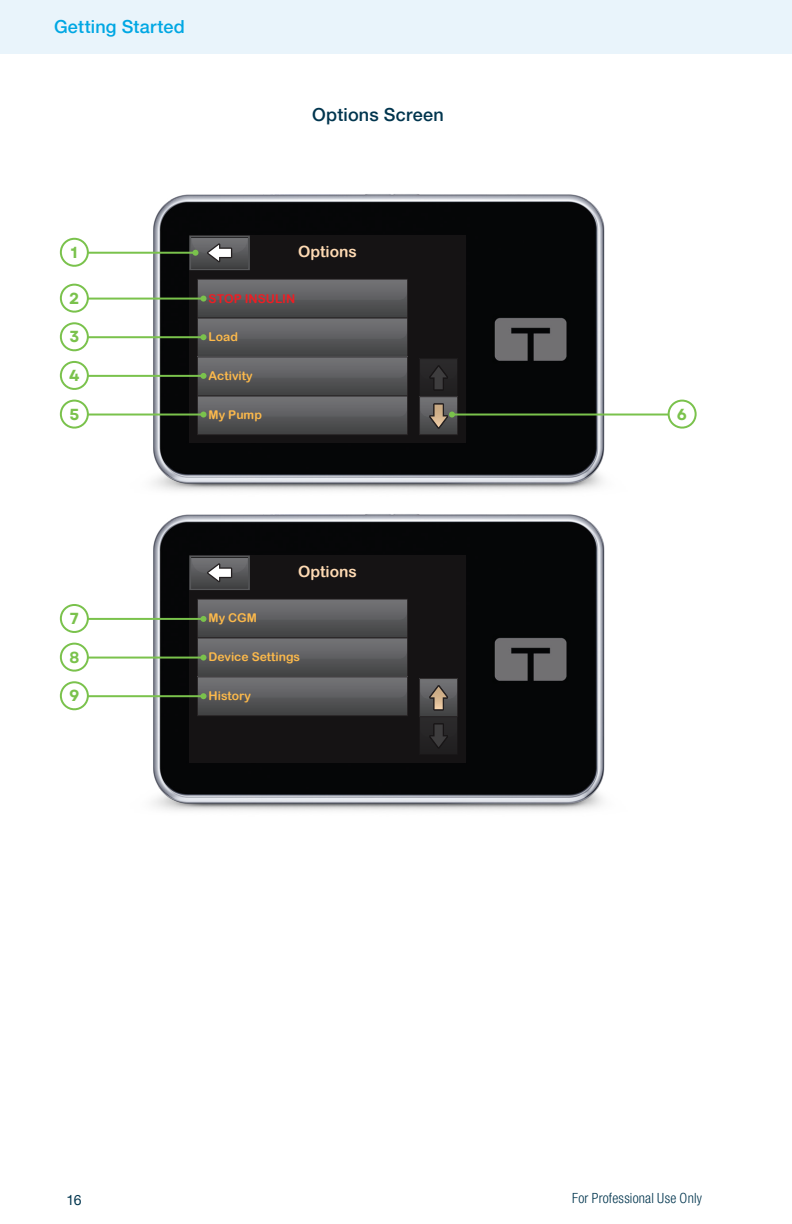
<style>
.page{position:relative;width:792px;height:1224px;background:#fff}
.page>*{position:absolute;margin:0;border:0;box-sizing:border-box;transform-origin:0 0}
.t1{font:500 18px "Helvetica Neue LT Pro";letter-spacing:.02em;color:#00a7e3}
.t2{font:500 18px "Helvetica Neue LT Pro";letter-spacing:.015em;color:#01354e}
.t3{font:700 16px "Garet";color:#7ac24c}
.t4{font:15.6px "Arial Rounded MT Bold";color:#fedab3}
.t5{font:300 condensed 14px "Helvetica Neue LT Pro";letter-spacing:.015em;color:#01354e}
.t6{font:14px "Helvetica Neue LT Pro";color:#01354e}
.t7{font:12px "Arial Rounded MT Bold";color:#fcb94b}
.t8{font:12px "Arial Rounded MT Bold";color:#ee1d23}
</style>
<div class="page">
<div style="left:0;top:0;width:792px;height:54px;background:#e9f4fb"></div>
<img style="left:91px;top:194px;width:514px;height:177px">
<img style="left:91px;top:371px;width:576px;height:440px">
<div style="left:189px;top:236px;width:277px;height:207px;background:#151314"></div>
<div style="left:189px;top:556px;width:277px;height:207px;background:#151314"></div>
<svg style="left:419px;top:678px;width:39px;height:76px"></svg>
<svg style="left:189px;top:556px;width:61px;height:34px;background:#626364"></svg>
<hr style="left:88px;top:298px;width:65px;height:2px;background:#7ac24c">
<hr style="left:153px;top:298px;width:51px;height:2px;background:#7ac24c">
<div style="left:60px;top:284px;width:29px;height:29px;border:2px solid #7ac24c;border-radius:50%"></div>
<hr style="left:88px;top:336px;width:65px;height:2px;background:#7ac24c">
<hr style="left:153px;top:336px;width:51px;height:2px;background:#7ac24c">
<div style="left:60px;top:322px;width:29px;height:29px;border:2px solid #7ac24c;border-radius:50%"></div>
<hr style="left:88px;top:375px;width:65px;height:2px;background:#7ac24c">
<hr style="left:153px;top:375px;width:51px;height:2px;background:#7ac24c">
<div style="left:60px;top:361px;width:29px;height:29px;border:2px solid #7ac24c;border-radius:50%"></div>
<hr style="left:88px;top:414px;width:65px;height:2px;background:#7ac24c">
<hr style="left:153px;top:414px;width:51px;height:2px;background:#7ac24c">
<svg style="left:197px;top:279px;width:211px;height:156px;background:#59595b"></svg>
<div style="left:60px;top:400px;width:29px;height:29px;border:2px solid #7ac24c;border-radius:50%"></div>
<hr style="left:88px;top:618px;width:65px;height:2px;background:#7ac24c">
<hr style="left:153px;top:618px;width:51px;height:2px;background:#7ac24c">
<div style="left:60px;top:604px;width:29px;height:29px;border:2px solid #7ac24c;border-radius:50%"></div>
<hr style="left:88px;top:657px;width:65px;height:2px;background:#7ac24c">
<hr style="left:153px;top:657px;width:51px;height:2px;background:#7ac24c">
<div style="left:60px;top:643px;width:29px;height:29px;border:2px solid #7ac24c;border-radius:50%"></div>
<hr style="left:88px;top:695px;width:65px;height:2px;background:#7ac24c">
<hr style="left:153px;top:695px;width:51px;height:2px;background:#7ac24c">
<svg style="left:197px;top:599px;width:211px;height:117px;background:#59595b"></svg>
<div style="left:60px;top:681px;width:29px;height:29px;border:2px solid #7ac24c;border-radius:50%"></div>
<hr style="left:604px;top:414px;width:65px;height:2px;background:#7ac24c">
<hr style="left:452px;top:414px;width:152px;height:2px;background:#7ac24c">
<svg style="left:419px;top:359px;width:39px;height:76px"></svg>
<div style="left:668px;top:400px;width:29px;height:29px;border:2px solid #7ac24c;border-radius:50%"></div>
<hr style="left:88px;top:252px;width:65px;height:2px;background:#7ac24c">
<hr style="left:153px;top:252px;width:43px;height:2px;background:#7ac24c">
<svg style="left:189px;top:236px;width:61px;height:34px;background:#636464"></svg>
<div style="left:60px;top:238px;width:29px;height:29px;border:2px solid #7ac24c;border-radius:50%"></div>
<h1 class="t1" style="left:54px;top:16px;width:132px">Getting Started</h1>
<h1 class="t2" style="left:312px;top:104px;width:133px">Options Screen</h1>
<h2 class="t3" style="left:71px;top:242px;width:8px">1</h2>
<h2 class="t3" style="left:69px;top:288px;width:12px">2</h2>
<h2 class="t3" style="left:69px;top:327px;width:11px">3</h2>
<h2 class="t3" style="left:69px;top:366px;width:12px">4</h2>
<h2 class="t3" style="left:69px;top:404px;width:11px">5</h2>
<p class="t4" style="left:298px;top:242px;width:60px">Options</p>
<p class="t8" style="left:209px;top:291px;width:88px">STOP INSULIN</p>
<p class="t7" style="left:209px;top:330px;width:31px">Load</p>
<p class="t7" style="left:209px;top:369px;width:46px">Activity</p>
<p class="t7" style="left:209px;top:408px;width:55px">My Pump</p>
<h2 class="t3" style="left:70px;top:609px;width:11px">7</h2>
<h2 class="t3" style="left:69px;top:647px;width:11px">8</h2>
<h2 class="t3" style="left:69px;top:686px;width:12px">9</h2>
<p class="t4" style="left:298px;top:562px;width:60px">Options</p>
<p class="t7" style="left:209px;top:611px;width:50px">My CGM</p>
<p class="t7" style="left:209px;top:650px;width:93px">Device Settings</p>
<p class="t7" style="left:209px;top:689px;width:44px">History</p>
<h2 class="t3" style="left:677px;top:404px;width:12px">6</h2>
<p class="t6" style="left:67px;top:1192px;width:17px">16</p>
<p class="t5" style="left:572px;top:1190px;width:131px">For Professional Use Only</p>
</div>
